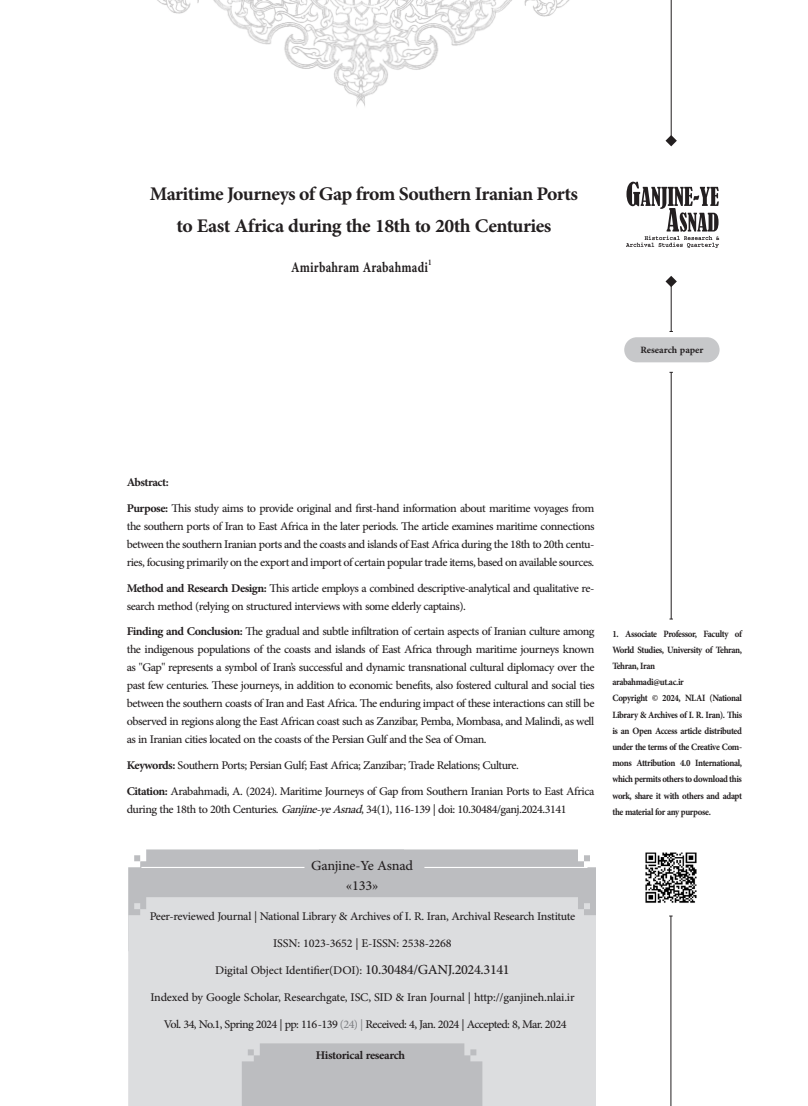
<style>
.page{position:relative;width:808px;height:1106px;background:#fff}
.page>*{position:absolute;margin:0;border:0;box-sizing:border-box;transform-origin:0 0}
.t1{font:700 27px/32.4px "Adobe Arabic";letter-spacing:-.02em;color:#231f20;text-align:center}
.Paragraph_Style_3{font:700 20.7px "Adobe Arabic";letter-spacing:.01em;color:#231f20;scale:.8 1}
.Normal_11{font:19.5px "Adobe Arabic";letter-spacing:-.02em;color:#231f20}
.Caption_جدول{font:19.5px "Adobe Arabic";color:#231f20}
.Normal_11-2{font:16.5px/18px "Adobe Arabic";letter-spacing:-.03em;color:#231f20}
.Normal_11-3{font:16.5px "Adobe Arabic";letter-spacing:-.01em;color:#231f20}
.Normal_11-4{font:700 16.5px "Adobe Arabic";letter-spacing:-.025em;color:#231f20}
.t2{font:italic 16.5px "Adobe Arabic";color:#231f20}
.Normal_11-5{font:700 13.5px/16.2px "Adobe Arabic";letter-spacing:-.03em;color:#231f20;text-align:justify;scale:.9 1}
.Normal_11-6{font:700 13.5px "Adobe Arabic";color:#231f20}
.Paragraph_Style_3-2{font:700 12px "Adobe Arabic";color:#231f20;scale:.8 1}
.s1{font-weight:700}
.s2{font-style:italic}
.s3{color:#808285}
</style>
<div class="page">
<img style="left:645px;top:852px;width:52px;height:51px">
<div style="left:128px;top:849px;width:468px;height:48px;background:#bcbdc0"></div>
<div style="left:128px;top:897px;width:468px;height:209px;background:#dcdddf"></div>
<hr style="left:424px;top:867px;width:163px;height:1px;background:#fff">
<hr style="left:141px;top:867px;width:163px;height:1px;background:#fff">
<img style="left:157px;top:0;width:413px;height:107px">
<hr style="left:671px;top:0;width:1px;height:136px;background:#231f20">
<hr style="left:670px;top:916px;width:1px;height:190px;background:#231f20">
<hr style="left:671px;top:372px;width:1px;height:247px;background:#231f20">
<hr style="left:671px;top:284px;width:1px;height:47px;background:#231f20">
<svg style="left:665px;top:135px;width:12px;height:11px"></svg>
<svg style="left:665px;top:276px;width:12px;height:11px"></svg>
<svg style="left:626px;top:182px;width:93px;height:66px"></svg>
<div style="left:242px;top:1043px;width:240px;height:63px;background:#bcbdc0"></div>
<div style="left:624px;top:337px;width:95px;height:25px;background:#c7c8ca;border-radius:13px"></div>
<p class="t1" style="left:150px;top:174px;width:430px">MaritimeJourneysofGapfromSouthernIranianPorts to East Africa during the 18th 20to th Centuries</p>
<p class="Paragraph_Style_3-2" style="left:428px;top:253px;width:6px">1</p>
<p class="Paragraph_Style_3" style="left:291px;top:252px;width:172px">Amirbahram Arabahmadi</p>
<p class="Normal_11-6" style="left:640px;top:341px;width:65px">Research paper</p>
<p class="Normal_11-4" style="left:127px;top:471px;width:44px">Abstract:</p>
<p class="Normal_11-2" style="left:127px;top:497px;width:469px"><span class="s1">Purpose:</span> This study aims to provide original and first-hand information about maritime voyages from the southern ports of Iran to East Africa in the later periods. The article examines maritime connections</p>
<p class="Normal_11-2" style="left:127px;top:551px;width:469px">ries,focusingprimarilyontheexportandimportofcertainpopulartradeitems,basedonavailablesources.</p>
<p class="Normal_11-2" style="left:127px;top:533px;width:469px">betweenthesouthernIranianportsandthecoastsandislandsofEastAfricaduringthe18 20toth thcentu-</p>
<p class="Normal_11-2" style="left:127px;top:577px;width:469px"><span class="s1">Method and Research Design:</span> This article employs a combined descriptive-analytical and qualitative -r e</p>
<p class="Normal_11-2" style="left:127px;top:620px;width:469px;text-align:justify"><span class="s1">Finding and Conclusion:</span> The gradual and subtle infiltration of certain aspects of Iranian culture among the indigenous populations of the coasts and islands of East Africa through maritime journeys known as "Gap" represents a symbol of Irans’ successful and dynamic transnational cultural diplomacy over the past few centuries. These journeys in, addition to economic benefits, also fostered cultural and social ties between the southern coasts of Iran and East Africa. The enduring impact of these interactions can still be observed in regions along the East African coast such as Zanzibar, Pemba, Mombasa, and Malindi as, well inas Iranian cities located on the coasts of the Persian Gulf and the Sea of Oman.</p>
<p class="Normal_11-2" style="left:127px;top:754px;width:394px"><span class="s1">Keywords:</span> Southern Ports; Persian Gulf; East Africa; Zanzibar; Trade Relations; Culture.</p>
<p class="Normal_11-2" style="left:361px;top:780px;width:235px;text-indent:-234px"><span class="s1">Citation:</span> Arabahmadi (.A, 2024 .) Maritime Journeys of Gap from Southern Iranian Ports to East Africa<br>34, , )1( 116-139 | doi: 10.30484/ganj.2024.3141</p>
<p class="Normal_11-2" style="left:127px;top:595px;width:341px">search method (relying on structured interviews with some elderly captains .(</p>
<p class="Normal_11-2" style="left:127px;top:798px;width:198px">during the 18 20toth th Centuries. <span class="s2">Ganjine</span></p>
<p class="t2" style="left:332px;top:797px;width:37px">Asnad</p>
<p class="t2" style="left:316px;top:797px;width:22px">y e-</p>
<p class="Normal_11" style="left:311px;top:852px;width:104px">Ganjine-Ye Asnad</p>
<p class="Caption_جدول" style="left:346px;top:871px;width:34px">«133»</p>
<p class="Normal_11-2" style="left:150px;top:905px;width:427px">Peer-reviewed Journal | National Library &amp; Archives .R.Io f Iran, Archival Research Institute</p>
<p class="Normal_11-3" style="left:273px;top:931px;width:180px">ISSN: 1023-3652 -E| ISSN: 2538-2268</p>
<p class="Normal_11" style="left:365px;top:955px;width:146px">10.30484/GANJ.2024.3141</p>
<p class="Normal_11-3" style="left:215px;top:958px;width:148px">Digital Object Identifier(DOI :)</p>
<p class="Normal_11-3" style="left:150px;top:985px;width:426px">Indexed by Google Scholar, Researchgate, ISC, SID &amp; Iran Journal | http://ganjineh.nlaii r.</p>
<p class="Normal_11-2" style="left:164px;top:1013px;width:404px">Vol. 34, No.1, Spring 2024 | pp: 116-139 <span class="s3">(24) |</span> Received 4,: Jan. 2024 | Accepted 8,: Mar. 2024</p>
<p class="Normal_11-4" style="left:316px;top:1044px;width:91px">Historical research</p>
<p class="Normal_11-5" style="left:664px;top:624px;width:38px">Professor,</p>
<p class="Normal_11-5" style="left:703px;top:624px;width:29px">Faculty</p>
<p class="Normal_11-5" style="left:735px;top:624px;width:9px">of</p>
<p class="Normal_11-5" style="left:625px;top:624px;width:37px">Associate</p>
<p class="Normal_11-5" style="left:612px;top:624px;width:146px;text-align:left">1.<br>World Studies, University of Tehran,<br>Tehran, Iran</p>
<p class="Normal_11-5" style="left:612px;top:672px;width:81px">arabahmadi@ i r.a c.u t</p>
<p class="Normal_11-5" style="left:612px;top:688px;width:146px">Copyright © 2024, NLAI (National Library &amp; Archives .R.Io f Iran .) This anis Open Access article distributed</p>
<p class="Normal_11-5" style="left:612px;top:753px;width:146px">mons Attribution 4.0 International,</p>
<p class="Normal_11-5" style="left:612px;top:737px;width:146px">under the terms of the Creative Com-</p>
<p class="Normal_11-5" style="left:612px;top:769px;width:146px">whichpermitsotherstodownloadthis work, share it with others and adapt the material for any purpose.</p>
</div>
